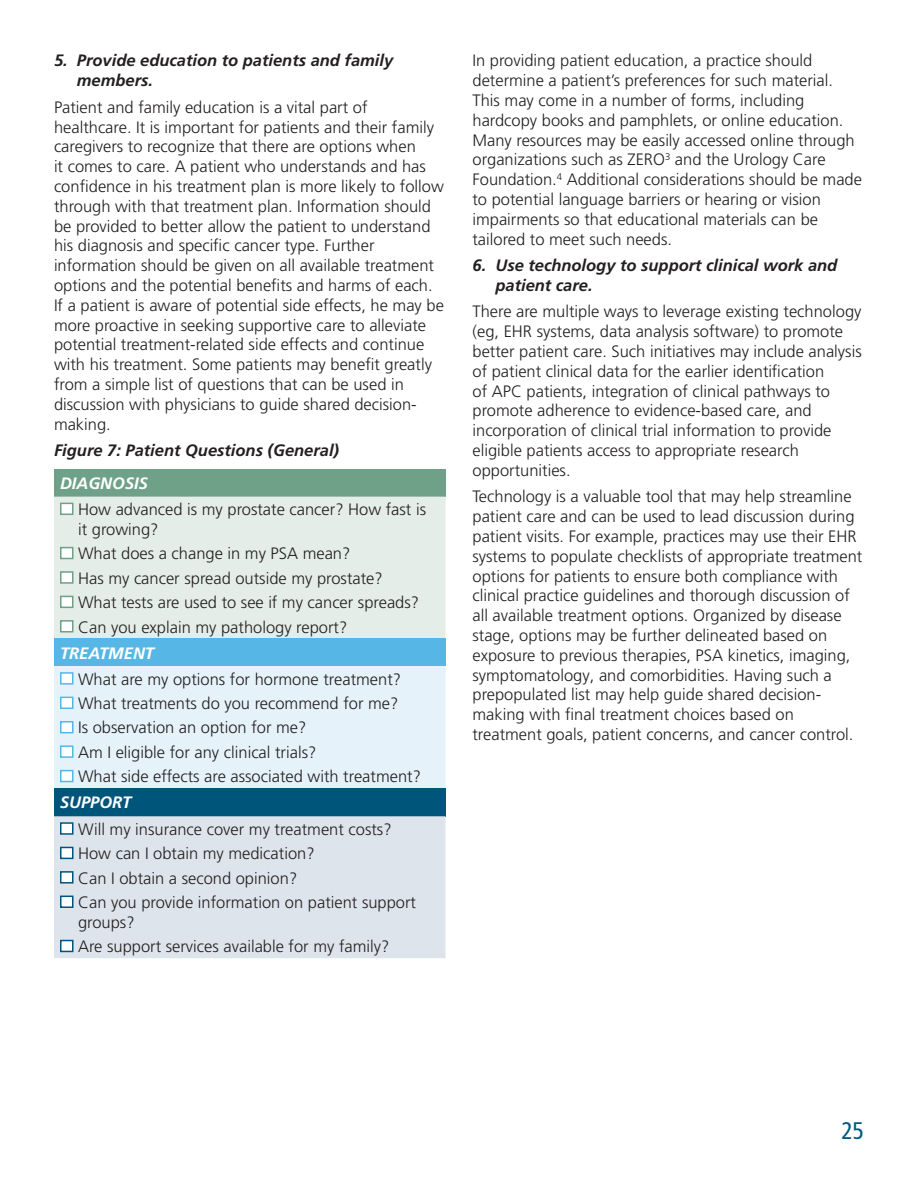
<style>
.page{position:relative;width:918px;height:1188px;background:#fff}
.page>*{position:absolute;margin:0;border:0;box-sizing:border-box;transform-origin:0 0}
.t1{font:condensed 24px "Frutiger LT Pro";color:#005b7d}
.Body{font:300 16.5px/19.8px "Frutiger LT Pro";color:#231f20}
.Subhead{font:italic 700 16.5px/19.8px "Frutiger LT Pro";color:#231f20}
.Figure_Title{font:italic 700 16.5px "Frutiger LT Pro";color:#231f20}
.Subhead-2{font:italic 700 16.5px "Frutiger LT Pro";color:#fff}
</style>
<div class="page">
<div style="left:54px;top:469px;width:392px;height:28px;background:#6fa088"></div>
<div style="left:54px;top:497px;width:392px;height:142px;background:#e5ede8"></div>
<div style="left:54px;top:639px;width:392px;height:27px;background:#56b7e7"></div>
<div style="left:54px;top:666px;width:392px;height:122px;background:#e5f2fa"></div>
<div style="left:54px;top:788px;width:392px;height:28px;background:#00567a"></div>
<div style="left:54px;top:816px;width:392px;height:142px;background:#dee4eb"></div>
<div style="left:60px;top:503px;width:14px;height:12px;background:#fff;border:2px solid #6fa088"></div>
<div style="left:60px;top:547px;width:14px;height:12px;background:#fff;border:2px solid #6fa088"></div>
<div style="left:60px;top:571px;width:14px;height:13px;background:#fff;border:2px solid #6fa088"></div>
<div style="left:60px;top:596px;width:14px;height:12px;background:#fff;border:2px solid #6fa088"></div>
<div style="left:60px;top:620px;width:14px;height:13px;background:#fff;border:2px solid #6fa088"></div>
<div style="left:60px;top:672px;width:14px;height:13px;background:#fff;border:2px solid #56b7e7"></div>
<div style="left:60px;top:697px;width:14px;height:12px;background:#fff;border:2px solid #56b7e7"></div>
<div style="left:60px;top:721px;width:14px;height:12px;background:#fff;border:2px solid #56b7e7"></div>
<div style="left:60px;top:745px;width:14px;height:13px;background:#fff;border:2px solid #56b7e7"></div>
<div style="left:60px;top:770px;width:14px;height:12px;background:#fff;border:2px solid #56b7e7"></div>
<div style="left:60px;top:822px;width:14px;height:13px;background:#fff;border:2px solid #00567a"></div>
<div style="left:60px;top:847px;width:14px;height:12px;background:#fff;border:2px solid #00567a"></div>
<div style="left:60px;top:871px;width:14px;height:13px;background:#fff;border:2px solid #00567a"></div>
<div style="left:60px;top:896px;width:14px;height:12px;background:#fff;border:2px solid #00567a"></div>
<div style="left:60px;top:940px;width:14px;height:12px;background:#fff;border:2px solid #00567a"></div>
<p class="Subhead" style="left:77px;top:51px;width:318px;text-indent:-23px">5. Provide education to patients and family members.</p>
<p class="Body" style="left:54px;top:97px;width:391px">Patient and family education is a vital part of healthcare. It is important for patients and their family caregivers to recognize that there are options when<br>it comes to care. A patient who understands and has confidence in his treatment plan is more likely to follow through with that treatment plan. Information should be provided to better allow the patient to understand his diagnosis and specific cancer type. Further information should be given on all available treatment options and the potential benefits and harms of each.<br>If a patient is aware of potential side effects, he may be more proactive in seeking supportive care to alleviate potential treatment-related side effects and continue with his treatment. Some patients may benefit greatly from a simple list of questions that can be used in discussion with physicians to guide shared decision&shy;making.</p>
<p class="Figure_Title" style="left:54px;top:441px;width:287px">Figure 7: Patient Questions (General)</p>
<p class="Subhead-2" style="left:60px;top:473px;width:90px">DIAGNOSIS</p>
<p class="Body" style="left:78px;top:500px;width:350px">How advanced is my prostate cancer? How fast is it growing?</p>
<p class="Body" style="left:78px;top:544px;width:274px">What does a change in my PSA mean?</p>
<p class="Body" style="left:78px;top:568px;width:306px">Has my cancer spread outside my prostate?</p>
<p class="Body" style="left:78px;top:593px;width:343px">What tests are used to see if my cancer spreads?</p>
<p class="Body" style="left:78px;top:617px;width:271px">Can you explain my pathology report?</p>
<p class="Subhead-2" style="left:60px;top:643px;width:96px">TREATMENT</p>
<p class="Body" style="left:78px;top:669px;width:325px">What are my options for hormone treatment?</p>
<p class="Body" style="left:78px;top:694px;width:322px">What treatments do you recommend for me?</p>
<p class="Body" style="left:78px;top:718px;width:230px">Is observation an option for me?</p>
<p class="Body" style="left:78px;top:742px;width:240px">Am I eligible for any clinical trials?</p>
<p class="Body" style="left:78px;top:767px;width:344px">What side effects are associated with treatment?</p>
<p class="Subhead-2" style="left:60px;top:793px;width:73px">SUPPORT</p>
<p class="Body" style="left:78px;top:819px;width:315px">Will my insurance cover my treatment costs?</p>
<p class="Body" style="left:78px;top:844px;width:238px">How can I obtain my medication?</p>
<p class="Body" style="left:78px;top:868px;width:221px">Can I obtain a second opinion?</p>
<p class="Body" style="left:78px;top:892px;width:340px">Can you provide information on patient support groups?</p>
<p class="Body" style="left:78px;top:937px;width:313px">Are support services available for my family?</p>
<p class="Body" style="left:472px;top:51px;width:391px">In providing patient education, a practice should determine a patient’s preferences for such material.<br>This may come in a number of forms, including hardcopy books and pamphlets, or online education.<br>Many resources may be easily accessed online through organizations such as ZERO<sup>3</sup> and the Urology Care Foundation. <sup>4</sup> Additional considerations should be made to potential language barriers or hearing or vision impairments so that educational materials can be tailored to meet such needs.</p>
<p class="Subhead" style="left:495px;top:256px;width:343px;text-indent:-23px">6. Use technology to support clinical work and patient care.</p>
<p class="Body" style="left:472px;top:302px;width:391px">There are multiple ways to leverage existing technology (eg, EHR systems, data analysis software) to promote better patient care. Such initiatives may include analysis of patient clinical data for the earlier identification<br>of APC patients, integration of clinical pathways to promote adherence to evidence-based care, and incorporation of clinical trial information to provide eligible patients access to appropriate research opportunities.</p>
<p class="Body" style="left:472px;top:487px;width:391px">Technology is a valuable tool that may help streamline patient care and can be used to lead discussion during patient visits. For example, practices may use their EHR systems to populate checklists of appropriate treatment options for patients to ensure both compliance with clinical practice guidelines and thorough discussion of all available treatment options. Organized by disease stage, options may be further delineated based on exposure to previous therapies, PSA kinetics, imaging, symptomatology, and comorbidities. Having such a prepopulated list may help guide shared decision&shy;making with final treatment choices based on treatment goals, patient concerns, and cancer control.</p>
<h1 class="t1" style="left:842px;top:1116px;width:24px">25</h1>
</div>
